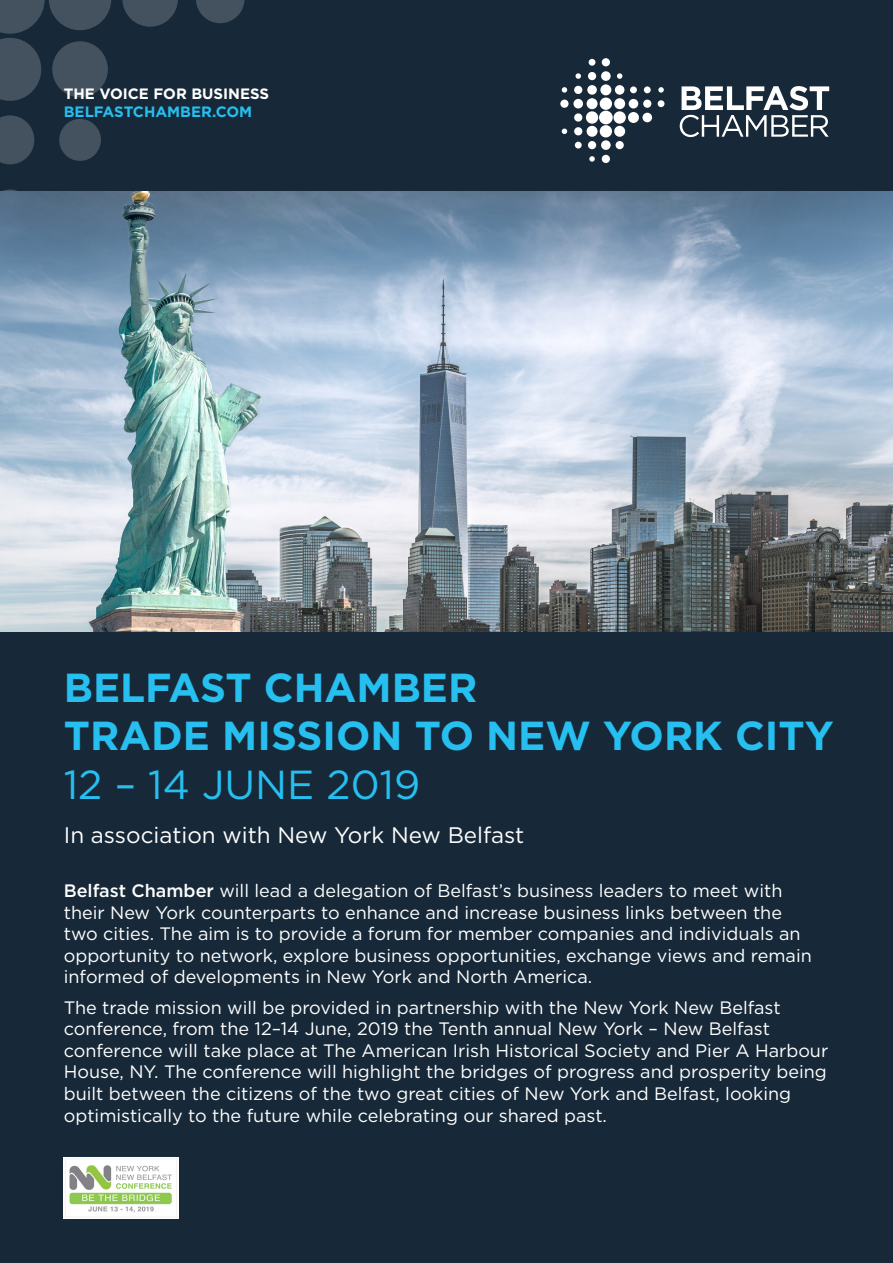
<style>
.page{position:relative;width:893px;height:1263px;background:#172938}
.page>*{position:absolute;margin:0;border:0;box-sizing:border-box;transform-origin:0 0}
.t1{font:700 40.5px/48.6px "Gotham";color:#26bff0}
.t2{font:22.5px "Gotham";color:#fff}
.t3{font:18px/21.6px "Gotham";color:#fff}
.t4{font:700 15px "Gotham";color:#fff}
.t5{font:700 15px "Gotham";color:#26bff0}
.s1{font-weight:400}
.s2{font-weight:500}
</style>
<div class="page">
<svg style="left:3px;top:189px;width:14px;height:2px"></svg>
<svg style="left:0;top:115px;width:34px;height:49px;background:#3c4b58"></svg>
<svg style="left:196px;top:0;width:49px;height:23px"></svg>
<svg style="left:0;top:0;width:111px;height:101px"></svg>
<svg style="left:122px;top:0;width:56px;height:27px"></svg>
<div style="left:59px;top:119px;width:42px;height:42px;background:#44525f;border-radius:50%"></div>
<div style="left:587px;top:98px;width:10px;height:11px;background:#fff;border-radius:50%"></div>
<svg style="left:575px;top:73px;width:6px;height:6px"></svg>
<div style="left:587px;top:85px;width:10px;height:10px;background:#fff;border-radius:50%"></div>
<div style="left:574px;top:86px;width:8px;height:8px;background:#fff;border-radius:50%"></div>
<div style="left:588px;top:72px;width:8px;height:8px;background:#fff;border-radius:50%"></div>
<div style="left:589px;top:59px;width:6px;height:7px;background:#fff;border-radius:50%"></div>
<div style="left:574px;top:113px;width:8px;height:9px;background:#fff;border-radius:50%"></div>
<div style="left:575px;top:142px;width:7px;height:7px;background:#fff;border-radius:50%"></div>
<div style="left:574px;top:127px;width:8px;height:8px;background:#fff;border-radius:50%"></div>
<div style="left:600px;top:98px;width:12px;height:12px;background:#fff;border-radius:50%"></div>
<svg style="left:562px;top:129px;width:5px;height:5px"></svg>
<div style="left:643px;top:100px;width:8px;height:8px;background:#fff;border-radius:50%"></div>
<svg style="left:562px;top:87px;width:5px;height:6px"></svg>
<div style="left:560px;top:100px;width:9px;height:8px;background:#fff;border-radius:50%"></div>
<svg style="left:658px;top:87px;width:6px;height:6px"></svg>
<div style="left:615px;top:85px;width:9px;height:10px;background:#fff;border-radius:50%"></div>
<svg style="left:617px;top:73px;width:5px;height:6px"></svg>
<div style="left:629px;top:99px;width:9px;height:9px;background:#fff;border-radius:50%"></div>
<div style="left:630px;top:86px;width:7px;height:7px;background:#fff;border-radius:50%"></div>
<div style="left:600px;top:84px;width:11px;height:11px;background:#fff;border-radius:50%"></div>
<div style="left:644px;top:86px;width:7px;height:7px;background:#fff;border-radius:50%"></div>
<div style="left:601px;top:71px;width:10px;height:10px;background:#fff;border-radius:50%"></div>
<div style="left:614px;top:98px;width:11px;height:11px;background:#fff;border-radius:50%"></div>
<div style="left:602px;top:58px;width:8px;height:8px;background:#fff;border-radius:50%"></div>
<div style="left:573px;top:99px;width:10px;height:9px;background:#fff;border-radius:50%"></div>
<svg style="left:589px;top:156px;width:6px;height:6px"></svg>
<div style="left:658px;top:100px;width:6px;height:7px;background:#fff;border-radius:50%"></div>
<div style="left:602px;top:155px;width:8px;height:8px;background:#fff;border-radius:50%"></div>
<div style="left:586px;top:111px;width:12px;height:13px;background:#fff;border-radius:50%"></div>
<div style="left:601px;top:140px;width:10px;height:10px;background:#fff;border-radius:50%"></div>
<div style="left:600px;top:125px;width:12px;height:12px;background:#fff;border-radius:50%"></div>
<div style="left:587px;top:126px;width:10px;height:11px;background:#fff;border-radius:50%"></div>
<div style="left:588px;top:141px;width:8px;height:8px;background:#fff;border-radius:50%"></div>
<div style="left:614px;top:126px;width:11px;height:11px;background:#fff;border-radius:50%"></div>
<div style="left:613px;top:111px;width:13px;height:13px;background:#fff;border-radius:50%"></div>
<div style="left:642px;top:113px;width:10px;height:9px;background:#fff;border-radius:50%"></div>
<div style="left:599px;top:111px;width:14px;height:13px;background:#fff;border-radius:50%"></div>
<div style="left:628px;top:112px;width:11px;height:11px;background:#fff;border-radius:50%"></div>
<div style="left:616px;top:141px;width:8px;height:8px;background:#fff;border-radius:50%"></div>
<svg style="left:680px;top:86px;width:149px;height:51px"></svg>
<img style="left:0;top:191px;width:893px;height:440px">
<img style="left:64px;top:1157px;width:114px;height:62px">
<p class="t4" style="left:64px;top:84px;width:207px">THE VOICE FOR BUSINESS</p>
<p class="t5" style="left:64px;top:102px;width:190px">BELFASTCHAMBER.COM</p>
<p class="t1" style="left:64px;top:663px;width:771px">BELFAST CHAMBER<br>TRADE MISSION TO NEW YORK CITY<br><span class="s1">12 – 14 JUNE 2019</span></p>
<p class="t2" style="left:64px;top:821px;width:462px">In association with New York New Belfast</p>
<p class="t3" style="left:64px;top:879px;width:749px"><span class="s2">Belfast Chamber</span> will lead a delegation of Belfast’s business leaders to meet with their New York counterparts to enhance and increase business links between the two cities. The aim is to provide a forum for member companies and individuals an opportunity to network, explore business opportunities, exchange views and remain informed of developments in New York and North America.</p>
<p class="t3" style="left:64px;top:996px;width:766px">The trade mission will be provided in partnership with the New York New Belfast conference, from the 12–14 June, 2019 the Tenth annual New York – New Belfast conference will take place at The American Irish Historical Society and Pier A Harbour House, NY. The conference will highlight the bridges of progress and prosperity being built between the citizens of the two great cities of New York and Belfast, looking optimistically to the future while celebrating our shared past.</p>
</div>
